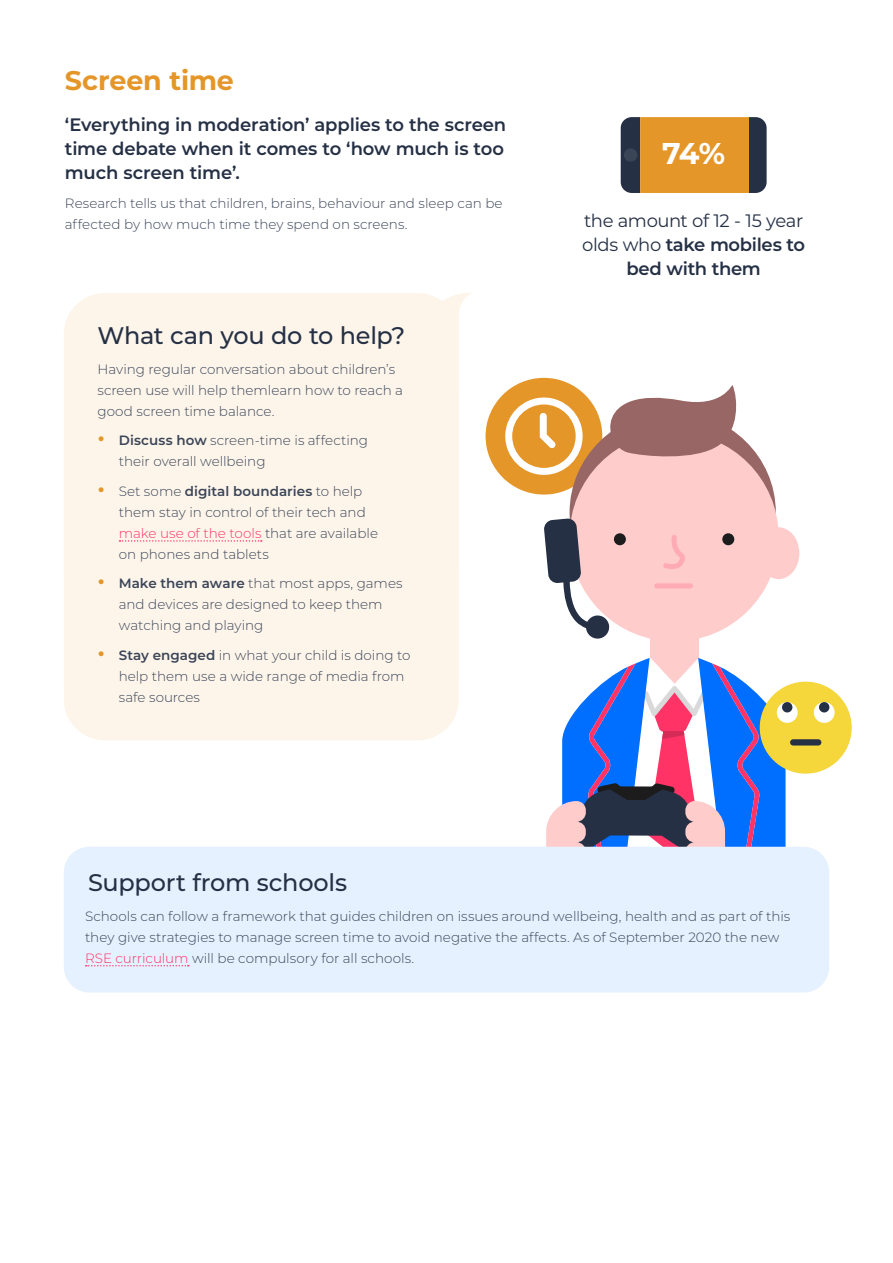
<style>
.page{position:relative;width:893px;height:1263px;background:#fff}
.page>*{position:absolute;margin:0;border:0;box-sizing:border-box;transform-origin:0 0}
.t1{font:700 30px "Montserrat";color:#fff}
.t2{font:700 27px "Montserrat";letter-spacing:-.005em;color:#e59629}
.t3{font:500 24px "Montserrat";letter-spacing:-.01em;color:#253045}
.t4{font:600 18px/24px "Montserrat";letter-spacing:-.01em;color:#253045}
.t5{font:18px/24px "Montserrat";letter-spacing:-.025em;color:#253045;text-align:center}
.t6{font:300 13.5px/21px "Montserrat";color:#3b4558}
.s1{font-weight:600;font-size:22.5px;color:#e59629}
.s2{font-weight:600}
.s3{color:#f36}
</style>
<div class="page">
<div style="left:64px;top:293px;width:407px;height:447px;background:#fdf5ea"></div>
<svg style="left:120px;top:540px;width:142px;height:2px"></svg>
<div style="left:486px;top:378px;width:116px;height:117px;background:#e59629;border-radius:50%"></div>
<svg style="left:505px;top:397px;width:78px;height:78px"></svg>
<div style="left:570px;top:412px;width:206px;height:202px;background:#966;border-radius:50%"></div>
<div style="left:650px;top:601px;width:48px;height:97px;background:#fcc"></div>
<div style="left:758px;top:527px;width:41px;height:52px;background:#fcc;border-radius:50%"></div>
<div style="left:570px;top:432px;width:209px;height:209px;background:#fcc;border-radius:50%"></div>
<div style="left:614px;top:533px;width:12px;height:12px;background:#1c1c1c;border-radius:50%"></div>
<div style="left:722px;top:533px;width:12px;height:12px;background:#1c1c1c;border-radius:50%"></div>
<svg style="left:663px;top:535px;width:22px;height:34px"></svg>
<svg style="left:594px;top:385px;width:145px;height:76px"></svg>
<svg style="left:546px;top:658px;width:239px;height:189px"></svg>
<div style="left:760px;top:682px;width:92px;height:92px;background:#f5d63b;border-radius:50%"></div>
<div style="left:777px;top:702px;width:21px;height:21px;background:#fff;border-radius:50%"></div>
<div style="left:782px;top:702px;width:10px;height:10px;background:#253045;border-radius:50%"></div>
<div style="left:814px;top:702px;width:21px;height:21px;background:#fff;border-radius:50%"></div>
<div style="left:819px;top:702px;width:10px;height:10px;background:#253045;border-radius:50%"></div>
<div style="left:790px;top:739px;width:31px;height:6px;background:#253045;border-radius:3px"></div>
<div style="left:654px;top:583px;width:39px;height:5px;background:#ffabb5;border-radius:3px"></div>
<svg style="left:544px;top:518px;width:66px;height:121px"></svg>
<svg style="left:621px;top:117px;width:146px;height:76px;background:#b57d32"></svg>
<div style="left:64px;top:847px;width:765px;height:145px;background:#e6f1ff;border-radius:26px"></div>
<svg style="left:86px;top:965px;width:103px;height:1px"></svg>
<h2 class="t2" style="left:65px;top:69px;width:171px">Screen time</h2>
<h3 class="t4" style="left:65px;top:114px;width:443px">‘Everything in moderation’ applies to the screen time debate when it comes to ‘how much is too much screen time’.</h3>
<p class="t6" style="left:65px;top:194px;width:439px">Research tells us that children, brains, behaviour and sleep can be affected by how much time they spend on screens.</p>
<h3 class="t3" style="left:98px;top:326px;width:309px">What can you do to help?</h3>
<p class="t6" style="left:98px;top:360px;width:307px">Having regular conversation about children’s screen use will help themlearn how to reach a good screen time balance.</p>
<p class="t6" style="left:119px;top:431px;width:251px;text-indent:-21px"><span class="s1">•</span> <span class="s2">Discuss how</span> screen-time is affecting their overall wellbeing</p>
<p class="t6" style="left:119px;top:482px;width:261px;text-indent:-21px"><span class="s1">•</span> Set some <span class="s2">digital boundaries</span> to help them stay in control of their tech and <span class="s3">make use of the tools</span> that are available on phones and tablets</p>
<p class="t6" style="left:119px;top:574px;width:285px;text-indent:-21px"><span class="s1">•</span> <span class="s2">Make them aware</span> that most apps, games and devices are designed to keep them watching and playing</p>
<p class="t6" style="left:119px;top:646px;width:293px;text-indent:-21px"><span class="s1">•</span> <span class="s2">Stay engaged</span> in what your child is doing to help them use a wide range of media from safe sources</p>
<h1 class="t1" style="left:662px;top:140px;width:64px">74%</h1>
<h3 class="t5" style="left:582px;top:210px;width:224px">the amount of 12 - 15 year olds who <span class="s2">take mobiles to bed with them</span></h3>
<h3 class="t3" style="left:88px;top:873px;width:261px">Support from schools</h3>
<p class="t6" style="left:85px;top:906px;width:707px">Schools can follow a framework that guides children on issues around wellbeing, health and as part of this they give strategies to manage screen time to avoid negative the affects. As of September 2020 the new<br><span class="s3">RSE curriculum</span> will be compulsory for all schools.</p>
</div>
